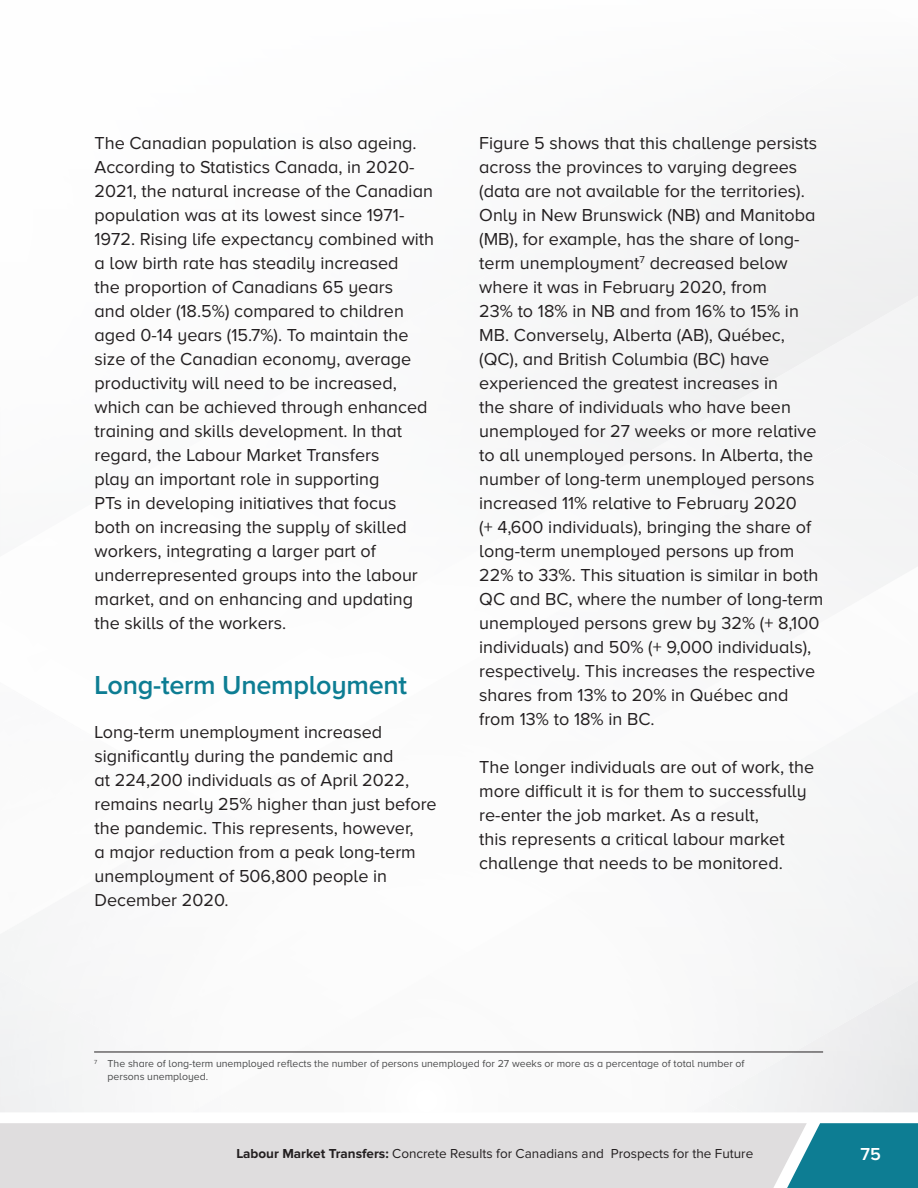
<style>
.page{position:relative;width:918px;height:1188px;background:#fff}
.page>*{position:absolute;margin:0;border:0;box-sizing:border-box;transform-origin:0 0}
.t1{font:600 27px "Proxima Nova A";letter-spacing:-.01em;color:#0d7d93}
.t2{font:18px/24px "Proxima Nova A";color:#231f20}
.t3{font:600 18px "Proxima Nova A";color:#fff}
.t4{font:13.5px "Proxima Nova";color:#231f20}
.t5{font:10.5px/12.6px "Proxima Nova A";color:#4b4c4d}
.s1{font-weight:700}
</style>
<div class="page">
<div style="left:807px;top:1123px;width:111px;height:65px;background:#0d7d93"></div>
<div style="left:0;top:1123px;width:807px;height:65px;background:#dfddde"></div>
<div style="left:709px;top:133px;width:209px;height:203px;background:#f1f2f2"></div>
<div style="left:708px;top:335px;width:143px;height:71px;background:#f1f1f2"></div>
<img style="left:708px;top:405px;width:22px;height:12px">
<img style="left:562px;top:133px;width:215px;height:65px">
<img style="left:562px;top:197px;width:60px;height:34px">
<div style="left:716px;top:439px;width:202px;height:157px;background:#f4f5f5"></div>
<img style="left:711px;top:519px;width:7px;height:77px">
<div style="left:1px;top:971px;width:217px;height:141px;background:#f6f6f7"></div>
<img style="left:191px;top:1097px;width:27px;height:15px">
<img style="left:717px;top:1097px;width:26px;height:15px">
<img style="left:0;top:809px;width:1px;height:303px">
<img style="left:0;top:934px;width:1px;height:37px">
<hr style="left:94px;top:1052px;width:729px;height:1px;background:#231f20">
<p class="t2" style="left:94px;top:131px;width:341px">The Canadian population is also ageing.<br>According to Statistics Canada, in 2020- 2021, the natural increase of the Canadian population was at its lowest since 1971- 1972. Rising life expectancy combined with a low birth rate has steadily increased<br>the proportion of Canadians 65 years<br>and older (18.5%) compared to children aged 0-14 years (15.7%). To maintain the size of the Canadian economy, average productivity will need to be increased, which can be achieved through enhanced training and skills development. In that regard, the Labour Market Transfers<br>play an important role in supporting<br>PTs in developing initiatives that focus both on increasing the supply of skilled workers, integrating a larger part of underrepresented groups into the labour market, and on enhancing and updating the skills of the workers.</p>
<h1 class="t1" style="left:94px;top:670px;width:314px">Long-term Unemployment</h1>
<p class="t2" style="left:94px;top:720px;width:344px">Long-term unemployment increased significantly during the pandemic and<br>at 224,200 individuals as of April 2022, remains nearly 25% higher than just before the pandemic. This represents, however,<br>a major reduction from a peak long-term unemployment of 506,800 people in December 2020.</p>
<p class="t2" style="left:479px;top:131px;width:346px">Figure 5 shows that this challenge persists across the provinces to varying degrees (data are not available for the territories).<br>Only in New Brunswick (NB) and Manitoba (MB), for example, has the share of long&shy;term unemployment<sup>7</sup> decreased below where it was in February 2020, from<br>23% to 18% in NB and from 16% to 15% in MB. Conversely, Alberta (AB), Québec, (QC), and British Columbia (BC) have experienced the greatest increases in<br>the share of individuals who have been unemployed for 27 weeks or more relative to all unemployed persons. In Alberta, the number of long-term unemployed persons increased 11% relative to February 2020<br>(+ 4,600 individuals), bringing the share of long-term unemployed persons up from 22% to 33%. This situation is similar in both QC and BC, where the number of long-term unemployed persons grew by 32% (+ 8,100 individuals) and 50% (+ 9,000 individuals), respectively. This increases the respective shares from 13% to 20% in Québec and from 13% to 18% in BC.</p>
<p class="t2" style="left:479px;top:755px;width:337px">The longer individuals are out of work, the more difficult it is for them to successfully re-enter the job market. As a result,<br>this represents a critical labour market challenge that needs to be monitored.</p>
<p class="t5" style="left:108px;top:1057px;width:638px;text-indent:-13px"><sup>7</sup> The share of long-term unemployed reflects the number of persons unemployed for 27 weeks or more as a percentage of total number of persons unemployed.</p>
<p class="t4" style="left:236px;top:1146px;width:518px"><span class="s1">Labour Market Transfers:</span> Concrete Results for Canadians and Prospects for the Future</p>
<p class="t3" style="left:861px;top:1144px;width:22px">75</p>
</div>
